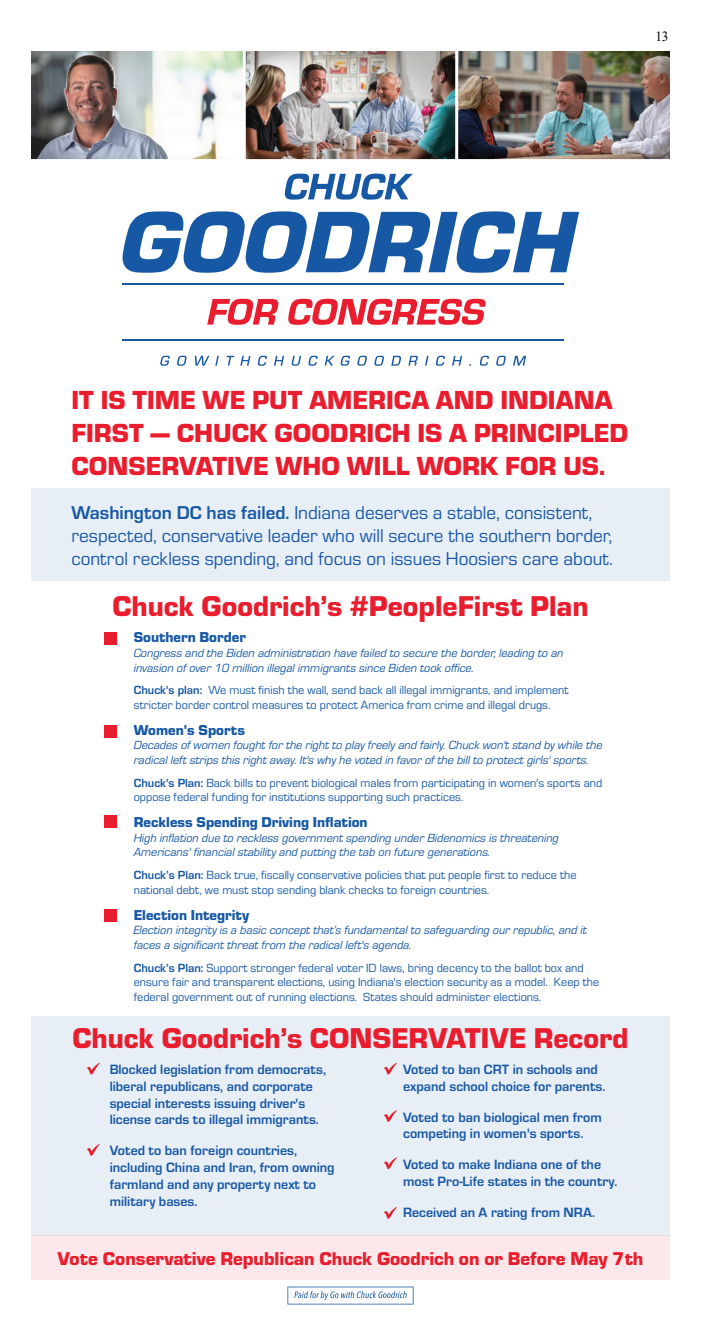
<style>
.page{position:relative;width:701px;height:1336px;background:#fff}
.page>*{position:absolute;margin:0;border:0;box-sizing:border-box;transform-origin:0 0}
.t1{font:900 29.75px "Eurostile";color:#e91d2d}
.t2{font:900 27.12px/32.6px "Eurostile";color:#e91d2d}
.t3{font:19.25px/23.1px "Eurostile";color:#1758a5}
.t4{font:900 19.25px "Eurostile";color:#e91d2d}
.t5{font:900 14.88px "Eurostile";color:#1758a5}
.t6{font:700 14px/16.8px "Eurostile";color:#1758a5}
.t7{font:14px "Times New Roman";color:#000;scale:.95 1}
.t8{font:12.25px/14.7px "Eurostile";color:#1758a5}
.t9{font:italic 12.25px/14.7px "Eurostile";color:#1758a5}
.s1{font-weight:700}
</style>
<div class="page">
<div style="left:32px;top:488px;width:637px;height:93px;background:#e8eef6"></div>
<div style="left:32px;top:1235px;width:637px;height:45px;background:#fce8ea"></div>
<div style="left:32px;top:1016px;width:637px;height:219px;background:#e8eef6"></div>
<svg style="left:123px;top:211px;width:456px;height:62px"></svg>
<svg style="left:207px;top:299px;width:71px;height:26px"></svg>
<svg style="left:288px;top:299px;width:197px;height:26px"></svg>
<svg style="left:285px;top:174px;width:128px;height:26px"></svg>
<svg style="left:160px;top:356px;width:10px;height:10px"></svg>
<svg style="left:177px;top:356px;width:9px;height:10px"></svg>
<svg style="left:195px;top:356px;width:14px;height:10px"></svg>
<svg style="left:215px;top:356px;width:4px;height:10px"></svg>
<svg style="left:227px;top:356px;width:7px;height:10px"></svg>
<svg style="left:240px;top:356px;width:10px;height:10px"></svg>
<svg style="left:258px;top:356px;width:9px;height:10px"></svg>
<svg style="left:274px;top:356px;width:10px;height:10px"></svg>
<svg style="left:292px;top:356px;width:9px;height:10px"></svg>
<svg style="left:308px;top:356px;width:9px;height:10px"></svg>
<svg style="left:325px;top:356px;width:10px;height:10px"></svg>
<svg style="left:341px;top:356px;width:9px;height:10px"></svg>
<svg style="left:357px;top:356px;width:10px;height:10px"></svg>
<svg style="left:374px;top:356px;width:10px;height:10px"></svg>
<svg style="left:391px;top:356px;width:10px;height:10px"></svg>
<svg style="left:408px;top:356px;width:10px;height:10px"></svg>
<svg style="left:425px;top:356px;width:3px;height:10px"></svg>
<svg style="left:436px;top:356px;width:9px;height:10px"></svg>
<svg style="left:452px;top:356px;width:10px;height:10px"></svg>
<svg style="left:480px;top:356px;width:9px;height:10px"></svg>
<svg style="left:496px;top:356px;width:10px;height:10px"></svg>
<svg style="left:513px;top:356px;width:13px;height:10px"></svg>
<hr style="left:122px;top:283px;width:442px;height:2px;background:#1758a5">
<hr style="left:122px;top:339px;width:442px;height:1px;background:#1758a5">
<div style="left:104px;top:632px;width:13px;height:13px;background:#e91d2d"></div>
<div style="left:104px;top:725px;width:13px;height:13px;background:#e91d2d"></div>
<div style="left:104px;top:815px;width:13px;height:13px;background:#e91d2d"></div>
<div style="left:104px;top:908px;width:13px;height:13px;background:#e91d2d"></div>
<img style="left:32px;top:51px;width:637px;height:109px">
<svg style="left:287px;top:1286px;width:126px;height:18px"></svg>
<svg style="left:384px;top:1063px;width:13px;height:11px"></svg>
<svg style="left:87px;top:1063px;width:13px;height:11px"></svg>
<svg style="left:384px;top:1110px;width:13px;height:12px"></svg>
<svg style="left:384px;top:1157px;width:13px;height:12px"></svg>
<svg style="left:384px;top:1207px;width:13px;height:11px"></svg>
<svg style="left:87px;top:1144px;width:13px;height:11px"></svg>
<p class="t7" style="left:655px;top:27px;width:15px">13</p>
<p class="t2" style="left:71px;top:382px;width:558px">IT IS TIME WE PUT AMERICA AND INDIANA<br>FIRST — CHUCK GOODRICH IS A PRINCIPLED<br>CONSERVATIVE WHO WILL WORK FOR US.</p>
<p class="t3" style="left:71px;top:500px;width:543px"><span class="s1">Washington DC has failed.</span> Indiana deserves a stable, consistent, respected, conservative leader who will secure the southern border, control reckless spending, and focus on issues Hoosiers care about.</p>
<p class="t1" style="left:112px;top:585px;width:478px">Chuck Goodrich’s #PeopleFirst Plan</p>
<p class="t5" style="left:134px;top:626px;width:114px">Southern Border</p>
<p class="t9" style="left:134px;top:645px;width:431px">Congress and the Biden administration have failed to secure the border, leading to an invasion of over 10 million illegal immigrants since Biden took office.</p>
<p class="t8" style="left:134px;top:682px;width:436px"><span class="s1">Chuck's plan:</span> We must finish the wall, send back all illegal immigrants, and implement stricter border control measures to protect America from crime and illegal drugs.</p>
<p class="t5" style="left:134px;top:719px;width:113px">Women's Sports</p>
<p class="t9" style="left:134px;top:737px;width:470px">Decades of women fought for the right to play freely and fairly. Chuck won't stand by while the radical left strips this right away. It's why he voted in favor of the bill to protect girls' sports.</p>
<p class="t8" style="left:134px;top:774px;width:470px"><span class="s1">Chuck's Plan:</span> Back bills to prevent biological males from participating in women's sports and oppose federal funding for institutions supporting such practices.</p>
<p class="t5" style="left:134px;top:811px;width:235px">Reckless Spending Driving Inflation</p>
<p class="t9" style="left:134px;top:830px;width:427px">High inflation due to reckless government spending under Bidenomics is threatening<br>Americans' financial stability and putting the tab on future generations.</p>
<p class="t8" style="left:134px;top:867px;width:444px"><span class="s1">Chuck’s Plan:</span> Back true, fiscally conservative policies that put people first to reduce the national debt, we must stop sending blank checks to foreign countries.</p>
<p class="t5" style="left:134px;top:904px;width:117px">Election Integrity</p>
<p class="t9" style="left:134px;top:922px;width:454px">Election integrity is a basic concept that’s fundamental to safeguarding our republic, and it faces a significant threat from the radical left's agenda.</p>
<p class="t8" style="left:134px;top:959px;width:467px"><span class="s1">Chuck’s Plan:</span> Support stronger federal voter ID laws, bring decency to the ballot box and ensure fair and transparent elections, using Indiana's election security as a model. Keep the federal government out of running elections. States should administer elections.</p>
<p class="t1" style="left:72px;top:1017px;width:558px">Chuck Goodrich’s CONSERVATIVE Record</p>
<p class="t6" style="left:110px;top:1060px;width:218px">Blocked legislation from democrats, liberal republicans, and corporate special interests issuing driver's license cards to illegal immigrants.</p>
<p class="t6" style="left:110px;top:1141px;width:227px">Voted to ban foreign countries, including China and Iran, from owning farmland and any property next to military bases.</p>
<p class="t6" style="left:403px;top:1060px;width:204px">Voted to ban CRT in schools and expand school choice for parents.</p>
<p class="t6" style="left:403px;top:1107px;width:200px">Voted to ban biological men from competing in women's sports.</p>
<p class="t6" style="left:403px;top:1155px;width:216px">Voted to make Indiana one of the most Pro-Life states in the country.</p>
<p class="t6" style="left:403px;top:1202px;width:193px">Received an A rating from NRA.</p>
<p class="t4" style="left:58px;top:1244px;width:587px">Vote Conservative Republican Chuck Goodrich on or Before May 7th</p>
</div>
